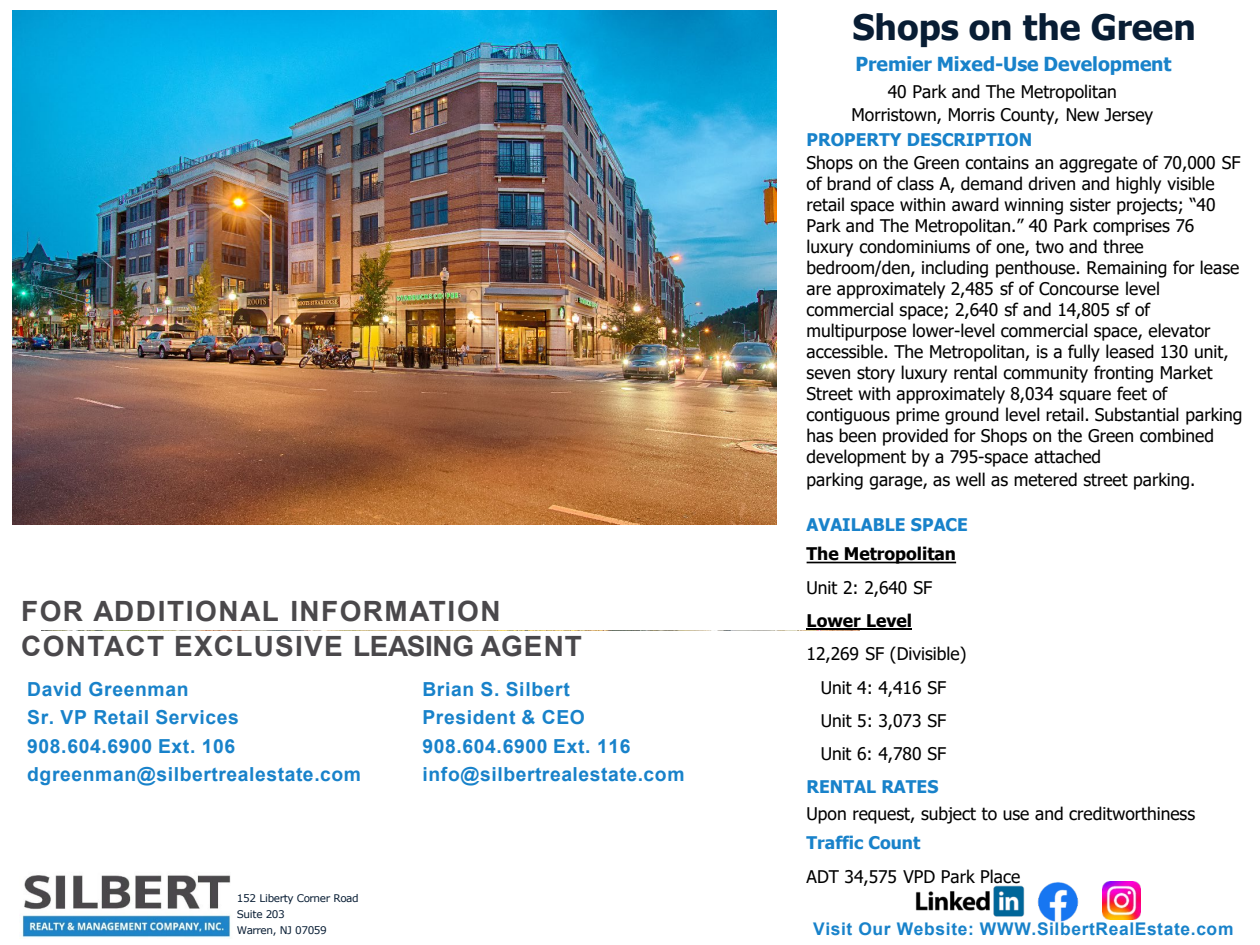
<style>
.page{position:relative;width:1260px;height:945px;background:#fff}
.page>*{position:absolute;margin:0;border:0;box-sizing:border-box;transform-origin:0 0}
.t1{font:700 35px "Tahoma";color:#081d34}
.t2{font:700 28px "Arial";letter-spacing:.045em;color:#4a484b}
.t3{font:700 19.25px "Arial";letter-spacing:.03em;color:#1882ca}
.t4{font:700 19.25px "Tahoma";color:#1882ca}
.t5{font:17.5px/21px "Tahoma";color:#000}
.t6{font:700 17.5px "Tahoma";color:#1882ca}
.t7{font:700 17.5px "Arial";letter-spacing:.035em;color:#1882ca}
.t8{font:700 17.5px "Tahoma";color:#000}
.t9{font:10.5px "Verdana";letter-spacing:-.035em;color:#081d34}
</style>
<div class="page">
<img style="left:22px;top:875px;width:209px;height:63px">
<img style="left:915px;top:885px;width:106px;height:32px">
<img style="left:1102px;top:882px;width:38px;height:37px">
<img style="left:1021px;top:882px;width:58px;height:40px">
<svg style="left:807px;top:562px;width:149px;height:1px"></svg>
<hr style="left:807px;top:628px;width:105px;height:2px;background:#000">
<img style="left:12px;top:10px;width:764px;height:514px">
<p class="t2" style="left:21px;top:591px;width:481px">FOR ADDITIONAL INFORMATION</p>
<p class="t2" style="left:21px;top:626px;width:562px">CONTACT EXCLUSIVE LEASING AGENT</p>
<p class="t3" style="left:27px;top:676px;width:163px">David Greenman</p>
<p class="t3" style="left:27px;top:704px;width:213px">Sr. VP Retail Services</p>
<p class="t3" style="left:27px;top:732px;width:209px">908.604.6900 Ext. 106</p>
<p class="t3" style="left:27px;top:761px;width:335px">dgreenman@silbertrealestate.com</p>
<p class="t9" style="left:237px;top:891px;width:123px">152 Liberty Corner Road</p>
<p class="t9" style="left:237px;top:907px;width:50px">Suite 203</p>
<p class="t9" style="left:237px;top:923px;width:92px">Warren, NJ 07059</p>
<p class="t3" style="left:422px;top:676px;width:149px">Brian S. Silbert</p>
<p class="t3" style="left:422px;top:704px;width:164px">President &amp; CEO</p>
<p class="t3" style="left:422px;top:732px;width:209px">908.604.6900 Ext. 116</p>
<p class="t3" style="left:422px;top:761px;width:264px">info@silbertrealestate.com</p>
<h1 class="t1" style="left:852px;top:3px;width:345px">Shops on the Green</h1>
<p class="t4" style="left:855px;top:50px;width:318px">Premier Mixed-Use Development</p>
<p class="t5" style="left:888px;top:82px;width:231px">40 Park and The Metropolitan</p>
<p class="t5" style="left:852px;top:105px;width:303px">Morristown, Morris County, New Jersey</p>
<p class="t6" style="left:807px;top:128px;width:227px">PROPERTY DESCRIPTION</p>
<p class="t5" style="left:807px;top:153px;width:437px">Shops on the Green contains an aggregate of 70,000 SF of brand of class A, demand driven and highly visible retail space within award winning sister projects; “40<br>Park and The Metropolitan.” 40 Park comprises 76 luxury condominiums of one, two and three bedroom/den, including penthouse. Remaining for lease are approximately 2,485 sf of Concourse level commercial space; 2,640 sf and 14,805 sf of multipurpose lower-level commercial space, elevator accessible. The Metropolitan, is a fully leased 130 unit, seven story luxury rental community fronting Market Street with approximately 8,034 square feet of contiguous prime ground level retail. Substantial parking has been provided for Shops on the Green combined development by a 795-space attached</p>
<p class="t5" style="left:807px;top:470px;width:390px">parking garage, as well as metered street parking.</p>
<p class="t6" style="left:807px;top:513px;width:163px">AVAILABLE SPACE</p>
<p class="t8" style="left:807px;top:542px;width:151px">The Metropolitan</p>
<p class="t5" style="left:807px;top:578px;width:127px">Unit 2: 2,640 SF</p>
<p class="t8" style="left:807px;top:608px;width:107px">Lower Level</p>
<p class="t5" style="left:807px;top:644px;width:161px">12,269 SF (Divisible)</p>
<p class="t5" style="left:821px;top:678px;width:127px">Unit 4: 4,416 SF</p>
<p class="t5" style="left:821px;top:711px;width:127px">Unit 5: 3,073 SF</p>
<p class="t5" style="left:821px;top:744px;width:127px">Unit 6: 4,780 SF</p>
<p class="t6" style="left:807px;top:775px;width:133px">RENTAL RATES</p>
<p class="t5" style="left:807px;top:804px;width:390px">Upon request, subject to use and creditworthiness</p>
<p class="t6" style="left:807px;top:831px;width:115px">Traffic Count</p>
<p class="t5" style="left:807px;top:867px;width:215px">ADT 34,575 VPD Park Place</p>
<p class="t7" style="left:813px;top:917px;width:422px">Visit Our Website: WWW.SilbertRealEstate.com</p>
</div>
